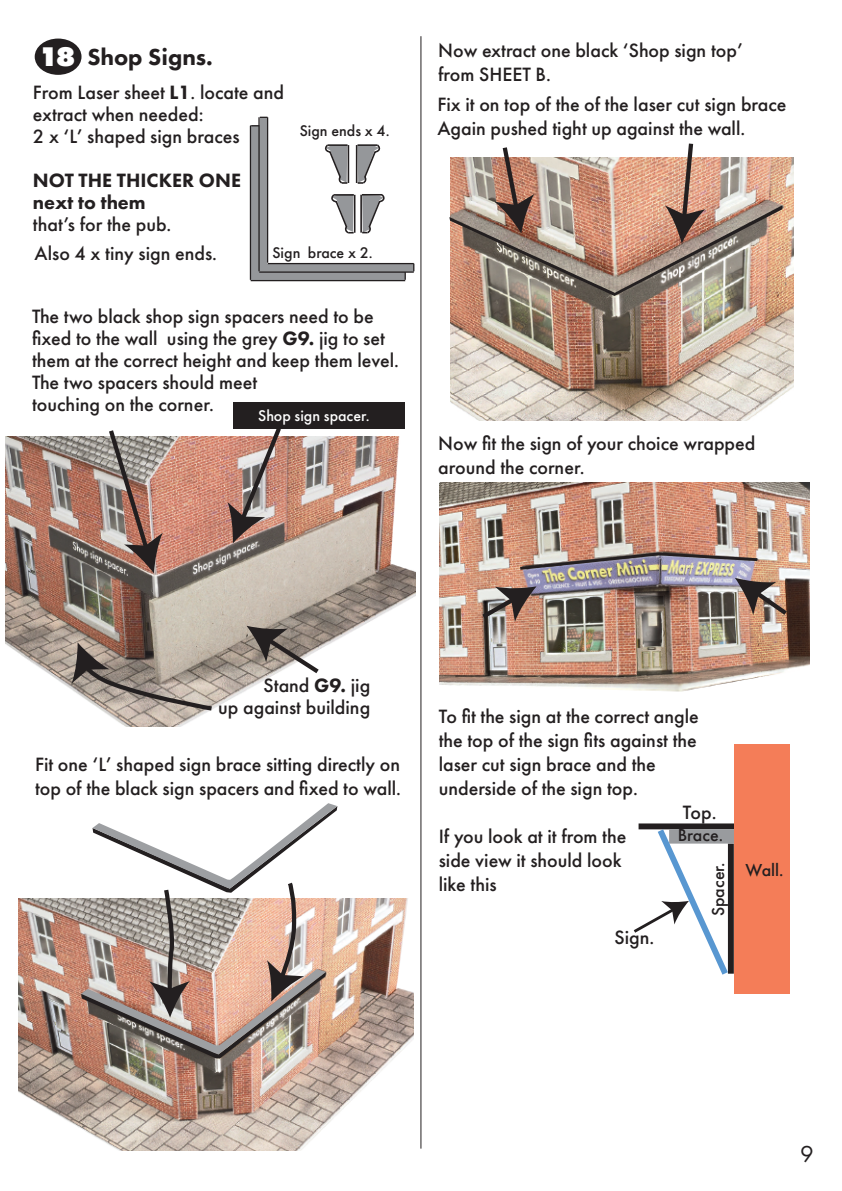
<style>
.page{position:relative;width:842px;height:1191px;background:#fff}
.page>*{position:absolute;margin:0;border:0;box-sizing:border-box;transform-origin:0 0}
.t1{font:800 28px "Futura PT";color:#fff}
.t2{font:800 24px "Futura PT";color:#231f20}
.t3{font:24px "Futura PT";color:#231f20}
.t4{font:500 20px/24px "Futura PT";color:#231f20}
.t5{font:800 20px/22px "Futura PT";color:#231f20}
.t6{font:500 18px "Futura PT";color:#231f20}
.t7{font:500 16px "Futura PT";color:#231f20}
.t8{font:500 16px "Futura PT";color:#fff}
.s1{font-weight:800}
</style>
<div class="page">
<img style="left:439px;top:483px;width:370px;height:209px">
<img style="left:450px;top:157px;width:343px;height:263px">
<img style="left:5px;top:436px;width:410px;height:290px">
<img style="left:19px;top:898px;width:395px;height:252px">
<svg style="left:106px;top:430px;width:57px;height:143px;background:#9e877e"></svg>
<svg style="left:228px;top:423px;width:56px;height:120px;background:#a9887f"></svg>
<div style="left:669px;top:829px;width:66px;height:14px;background:#999b9e"></div>
<div style="left:728px;top:843px;width:6px;height:130px;background:#464343"></div>
<div style="left:734px;top:744px;width:56px;height:250px;background:#f47d58"></div>
<svg style="left:633px;top:823px;width:100px;height:152px"></svg>
<hr style="left:420px;top:36px;width:1px;height:1112px;background:#231f20">
<div style="left:35px;top:39px;width:47px;height:36px;background:#231f20;border-radius:50%"></div>
<svg style="left:246px;top:626px;width:77px;height:51px"></svg>
<div style="left:234px;top:402px;width:171px;height:26px;background:#231f20"></div>
<svg style="left:72px;top:642px;width:144px;height:70px;background:#9e9289"></svg>
<hr style="left:356px;top:145px;width:1px;height:38px;background:#231f20">
<svg style="left:357px;top:144px;width:23px;height:40px"></svg>
<hr style="left:328px;top:144px;width:20px;height:2px;background:#231f20">
<hr style="left:348px;top:145px;width:1px;height:38px;background:#231f20">
<svg style="left:325px;top:144px;width:22px;height:40px"></svg>
<hr style="left:360px;top:195px;width:2px;height:38px;background:#231f20">
<svg style="left:362px;top:194px;width:22px;height:40px"></svg>
<hr style="left:354px;top:195px;width:1px;height:38px;background:#231f20">
<svg style="left:331px;top:194px;width:23px;height:40px"></svg>
<div style="left:260px;top:117px;width:7px;height:154px;background:#95979a"></div>
<div style="left:250px;top:125px;width:14px;height:155px;background:#95979a"></div>
<div style="left:262px;top:264px;width:151px;height:7px;background:#95979a"></div>
<div style="left:259px;top:270px;width:146px;height:10px;background:#95979a"></div>
<hr style="left:251px;top:280px;width:154px;height:1px;background:#231f20">
<hr style="left:250px;top:126px;width:1px;height:154px;background:#231f20">
<hr style="left:267px;top:117px;width:1px;height:146px;background:#231f20">
<hr style="left:268px;top:263px;width:146px;height:1px;background:#231f20">
<hr style="left:259px;top:271px;width:155px;height:2px;background:#231f20">
<hr style="left:258px;top:117px;width:2px;height:154px;background:#231f20">
<svg style="left:81px;top:803px;width:256px;height:255px"></svg>
<img style="left:449px;top:143px;width:333px;height:153px">
<img style="left:517px;top:551px;width:243px;height:20px">
<svg style="left:478px;top:586px;width:59px;height:36px;background:#907a70"></svg>
<svg style="left:735px;top:578px;width:56px;height:41px;background:#91786a"></svg>
<h1 class="t1" style="left:38px;top:39px;width:39px">18</h1>
<p class="t4" style="left:438px;top:38px;width:306px">Now extract one black ‘Shop sign top’ from SHEET B.</p>
<p class="t4" style="left:437px;top:92px;width:351px">Fix it on top of the of the laser cut sign brace<br>Again pushed tight up against the wall.</p>
<p class="t2" style="left:87px;top:42px;width:127px">Shop Signs.</p>
<p class="t4" style="left:33px;top:81px;width:253px;line-height:22px">From Laser sheet <span class="s1">L1</span>. locate and extract when needed:<br>2 x ‘L’ shaped sign braces</p>
<p class="t5" style="left:33px;top:169px;width:210px">NOT THE THICKER ONE next to them</p>
<p class="t4" style="left:33px;top:212px;width:140px">that’s for the pub.</p>
<p class="t7" style="left:300px;top:121px;width:91px">Sign ends x 4.</p>
<p class="t4" style="left:35px;top:241px;width:184px">Also 4 x tiny sign ends.</p>
<p class="t7" style="left:272px;top:243px;width:102px">Sign brace x 2.</p>
<p class="t4" style="left:32px;top:306px;width:368px;line-height:22px">The two black shop sign spacers need to be fixed to the wall using the grey <span class="s1">G9.</span> jig to set them at the correct height and keep them level.<br>The two spacers should meet<br>touching on the corner.</p>
<p class="t8" style="left:258px;top:405px;width:113px">Shop sign spacer.</p>
<p class="t4" style="left:438px;top:431px;width:319px">Now fit the sign of your choice wrapped around the corner.</p>
<p class="t4" style="left:218px;top:674px;width:154px;line-height:22px;text-align:right">Stand <span class="s1">G9.</span> jig<br>up against building</p>
<p class="t4" style="left:35px;top:752px;width:367px">Fit one ‘L’ shaped sign brace sitting directly on top of the black sign spacers and fixed to wall.</p>
<p class="t4" style="left:439px;top:704px;width:262px">To fit the sign at the correct angle the top of the sign fits against the laser cut sign brace and the underside of the sign top.</p>
<p class="t4" style="left:439px;top:824px;width:189px">If you look at it from the side view it should look like this</p>
<p class="t4" style="left:614px;top:925px;width:41px">Sign.</p>
<p class="t4" style="left:683px;top:800px;width:35px">Top.</p>
<p class="t6" style="left:707px;top:916px;width:56px;rotate:-90deg">Spacer.</p>
<p class="t6" style="left:745px;top:859px;width:40px">Wall.</p>
<p class="t6" style="left:678px;top:824px;width:47px">Brace.</p>
<p class="t3" style="left:800px;top:1140px;width:15px">9</p>
</div>
